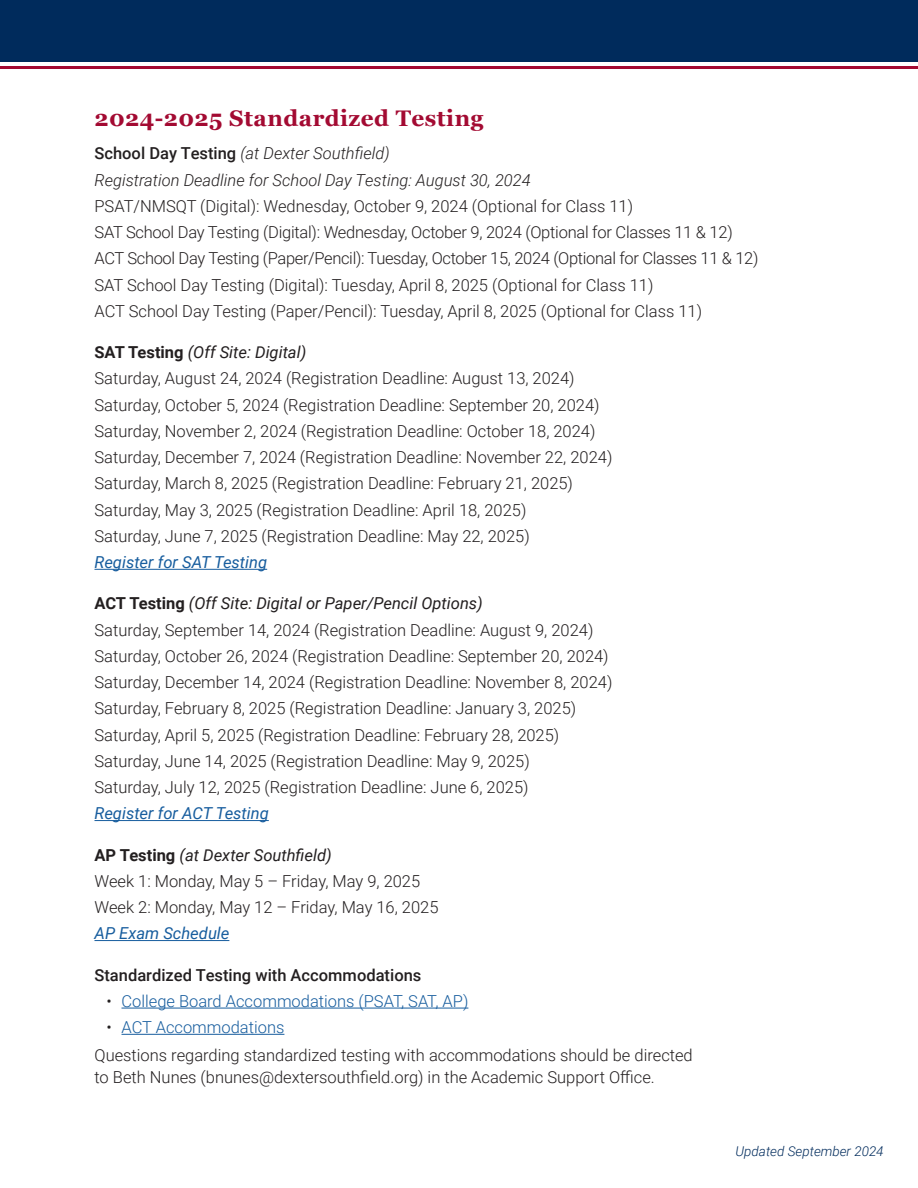
<style>
.page{position:relative;width:918px;height:1188px;background:#fff}
.page>*{position:absolute;margin:0;border:0;box-sizing:border-box;transform-origin:0 0}
.bullets{font:700 22.5px "Georgia";letter-spacing:.02em;color:#a30a32}
.bullets-2{font:300 16.5px/22.5px "Roboto";color:#231f20}
.bullets-3{font:italic 16.5px "Roboto";color:#231f20}
.bullets-4{font:italic 300 16.5px "Roboto";color:#231f20}
.bullets-5{font:300 16.5px "Roboto";letter-spacing:-.02em;color:#231f20}
.t1{font:300 16.5px "Roboto";color:#175d9e}
.bullets-6{font:italic 16.5px "Roboto";color:#175d9e}
.bullets-7{font:500 16.5px "Roboto";color:#231f20}
.t2{font:italic 300 13.5px "Roboto";color:#002b5c}
.s1{font-weight:500;font-style:normal}
.s2{font-weight:700;font-style:normal}
.s3{color:#231f20}
</style>
<div class="page">
<hr style="left:94px;top:569px;width:173px;height:1px;background:#175d9e">
<hr style="left:94px;top:820px;width:175px;height:1px;background:#175d9e">
<hr style="left:94px;top:940px;width:135px;height:1px;background:#175d9e">
<hr style="left:122px;top:1008px;width:346px;height:1px;background:#175d9e">
<hr style="left:122px;top:1034px;width:162px;height:1px;background:#175d9e">
<div style="left:0;top:0;width:918px;height:62px;background:#002b5c"></div>
<hr style="left:0;top:66px;width:918px;height:2px;background:#a30a32">
<p class="bullets" style="left:94px;top:102px;width:391px">2024-2025 Standardized Testing</p>
<p class="bullets-4" style="left:94px;top:142px;width:297px"><span class="s1">School Day Testing</span> (at Dexter Southfield)</p>
<p class="bullets-4" style="left:94px;top:168px;width:438px">Registration Deadline for School Day Testing: August 30, 2024</p>
<p class="bullets-2" style="left:94px;top:194px;width:540px">PSAT/NMSQT (Digital): Wednesday, October 9, 2024 (Optional for Class 11)</p>
<p class="bullets-2" style="left:94px;top:220px;width:640px">SAT School Day Testing (Digital): Wednesday, October 9, 2024 (Optional for Classes 11 &amp; 12)</p>
<p class="bullets-5" style="left:94px;top:247px;width:665px">ACT School Day Testing (Paper/Pencil): Tuesday, October 15, 2024 (Optional for Classes 11 &amp; 12)</p>
<p class="bullets-2" style="left:94px;top:273px;width:560px">SAT School Day Testing (Digital): Tuesday, April 8, 2025 (Optional for Class 11)</p>
<p class="bullets-2" style="left:94px;top:299px;width:609px">ACT School Day Testing (Paper/Pencil): Tuesday, April 8, 2025 (Optional for Class 11)</p>
<p class="bullets-3" style="left:94px;top:341px;width:213px"><span class="s2">SAT Testing</span> (Off Site: Digital)</p>
<p class="bullets-2" style="left:94px;top:367px;width:482px">Saturday, August 24, 2024 (Registration Deadline: August 13, 2024)</p>
<p class="bullets-2" style="left:94px;top:393px;width:507px">Saturday, October 5, 2024 (Registration Deadline: September 20, 2024)</p>
<p class="bullets-2" style="left:94px;top:419px;width:502px">Saturday, November 2, 2024 (Registration Deadline: October 18, 2024)</p>
<p class="bullets-2" style="left:94px;top:445px;width:519px">Saturday, December 7, 2024 (Registration Deadline: November 22, 2024)</p>
<p class="bullets-2" style="left:94px;top:472px;width:480px">Saturday, March 8, 2025 (Registration Deadline: February 21, 2025)</p>
<p class="bullets-2" style="left:94px;top:498px;width:433px">Saturday, May 3, 2025 (Registration Deadline: April 18, 2025)</p>
<p class="bullets-2" style="left:94px;top:524px;width:437px">Saturday, June 7, 2025 (Registration Deadline: May 22, 2025)</p>
<p class="bullets-6" style="left:94px;top:551px;width:174px">Register for SAT Testing</p>
<p class="bullets-3" style="left:94px;top:592px;width:390px"><span class="s2">ACT Testing</span> (Off Site: Digital or Paper/Pencil Options)</p>
<p class="bullets-2" style="left:94px;top:618px;width:500px">Saturday, September 14, 2024 (Registration Deadline: August 9, 2024)</p>
<p class="bullets-2" style="left:94px;top:644px;width:516px">Saturday, October 26, 2024 (Registration Deadline: September 20, 2024)</p>
<p class="bullets-2" style="left:94px;top:670px;width:519px">Saturday, December 14, 2024 (Registration Deadline: November 8, 2024)</p>
<p class="bullets-2" style="left:94px;top:697px;width:483px">Saturday, February 8, 2025 (Registration Deadline: January 3, 2025)</p>
<p class="bullets-2" style="left:94px;top:723px;width:466px">Saturday, April 5, 2025 (Registration Deadline: February 28, 2025)</p>
<p class="bullets-2" style="left:94px;top:749px;width:437px">Saturday, June 14, 2025 (Registration Deadline: May 9, 2025)</p>
<p class="bullets-2" style="left:94px;top:775px;width:436px">Saturday, July 12, 2025 (Registration Deadline: June 6, 2025)</p>
<p class="bullets-6" style="left:94px;top:802px;width:176px">Register for ACT Testing</p>
<p class="bullets-3" style="left:94px;top:843px;width:239px"><span class="s2">AP Testing</span> (at Dexter Southfield)</p>
<p class="bullets-2" style="left:94px;top:869px;width:327px">Week 1: Monday, May 5 – Friday, May 9, 2025</p>
<p class="bullets-2" style="left:94px;top:895px;width:346px">Week 2: Monday, May 12 – Friday, May 16, 2025</p>
<p class="bullets-6" style="left:94px;top:922px;width:136px">AP Exam Schedule</p>
<p class="bullets-7" style="left:94px;top:963px;width:328px">Standardized Testing with Accommodations</p>
<p class="t1" style="left:106px;top:989px;width:363px"><span class="s3">•</span> College Board Accommodations (PSAT, SAT, AP)</p>
<p class="t1" style="left:106px;top:1016px;width:179px"><span class="s3">•</span> ACT Accommodations</p>
<p class="bullets-2" style="left:94px;top:1043px;width:600px">Questions regarding standardized testing with accommodations should be directed to Beth Nunes (bnunes@dextersouthfield.org) in the Academic Support Office.</p>
<p class="t2" style="left:736px;top:1141px;width:150px">Updated September 2024</p>
</div>
